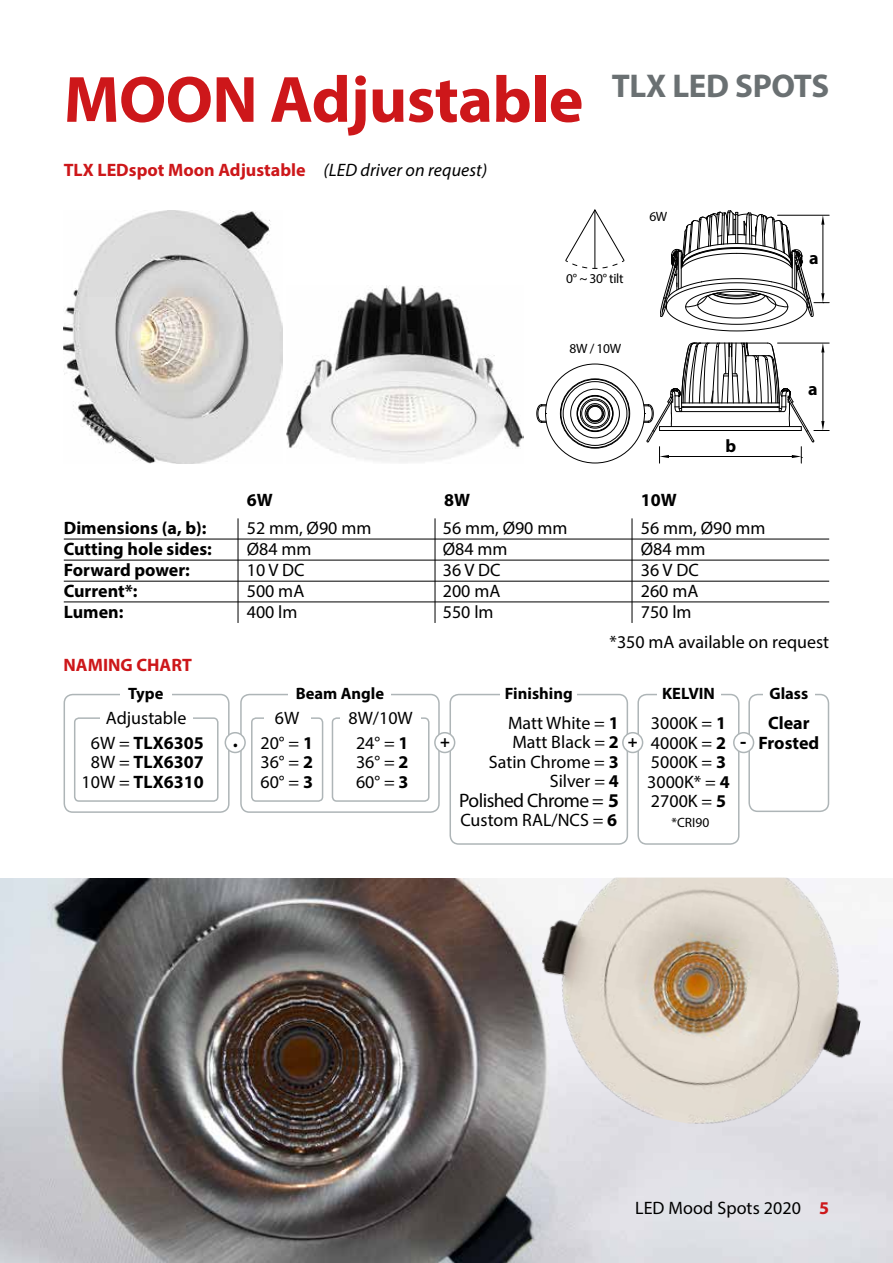
<style>
.page{position:relative;width:893px;height:1263px;background:#fff}
.page>*{position:absolute;margin:0;border:0;box-sizing:border-box;transform-origin:0 0}
.t1{font:700 66px "Myriad Pro";letter-spacing:-.01em;color:#cd171a}
.t2{font:700 33px "Myriad Pro";letter-spacing:-.01em;color:#6a7072}
.t3{font:19.5px "Myriad Pro";letter-spacing:-.03em;color:#000}
.t4{font:700 19.5px "Myriad Pro";color:#000}
.t5{font:18px/19.5px "Myriad Pro";color:#000;text-align:justify}
.t6{font:700 18px/19.5px "Myriad Pro";color:#000;text-align:center}
.t7{font:700 18px "Myriad Pro";color:#cd171a}
.t8{font:700 16.5px "Myriad Pro";color:#000}
.t9{font:13.5px "Myriad Pro";letter-spacing:-.025em;color:#000}
.s1{font-weight:400;font-style:italic;color:#000}
.s2{font-weight:400}
.s3{font-weight:700}
</style>
<div class="page">
<svg style="left:565px;top:209px;width:60px;height:60px"></svg>
<img style="left:0;top:878px;width:893px;height:385px">
<div style="left:561px;top:379px;width:68px;height:69px;border:1px solid #000;border-radius:50%"></div>
<div style="left:563px;top:381px;width:64px;height:64px;border:1px solid #000;border-radius:50%"></div>
<div style="left:570px;top:389px;width:50px;height:49px;border:1px solid #000;border-radius:50%"></div>
<div style="left:577px;top:395px;width:36px;height:37px;border:1px solid #000;border-radius:50%"></div>
<div style="left:577px;top:396px;width:36px;height:35px;border:1px solid #000;border-radius:50%"></div>
<div style="left:580px;top:399px;width:30px;height:29px;border:1px solid #000;border-radius:50%"></div>
<div style="left:581px;top:400px;width:27px;height:27px;border:1px solid #000;border-radius:50%"></div>
<div style="left:585px;top:403px;width:20px;height:20px;border:1px solid #000;border-radius:50%"></div>
<div style="left:586px;top:405px;width:18px;height:17px;border:1px solid #000;border-radius:50%"></div>
<div style="left:587px;top:405px;width:16px;height:16px;border:1px solid #000;border-radius:50%"></div>
<div style="left:588px;top:406px;width:14px;height:15px;border:1px solid #000;border-radius:50%"></div>
<svg style="left:537px;top:404px;width:10px;height:19px"></svg>
<svg style="left:644px;top:343px;width:185px;height:120px"></svg>
<img style="left:64px;top:211px;width:218px;height:252px">
<hr style="left:64px;top:539px;width:765px;height:1px;background:#000">
<hr style="left:64px;top:560px;width:765px;height:1px;background:#000">
<hr style="left:64px;top:581px;width:765px;height:1px;background:#000">
<hr style="left:64px;top:602px;width:765px;height:1px;background:#000">
<hr style="left:435px;top:518px;width:1px;height:105px;background:#000">
<hr style="left:632px;top:518px;width:1px;height:105px;background:#000">
<hr style="left:238px;top:518px;width:1px;height:105px;background:#000">
<img style="left:287px;top:285px;width:236px;height:178px">
<svg style="left:660px;top:211px;width:169px;height:120px"></svg>
<div style="left:449px;top:694px;width:179px;height:151px;border:2px solid #aeb5b7;border-radius:9px"></div>
<div style="left:501px;top:687px;width:76px;height:16px;background:#fff"></div>
<div style="left:637px;top:694px;width:102px;height:151px;border:2px solid #aeb5b7;border-radius:9px"></div>
<div style="left:657px;top:687px;width:63px;height:16px;background:#fff"></div>
<div style="left:748px;top:694px;width:81px;height:118px;border:2px solid #aeb5b7;border-radius:9px"></div>
<div style="left:763px;top:687px;width:51px;height:16px;background:#fff"></div>
<div style="left:64px;top:694px;width:166px;height:119px;border:2px solid #aeb5b7;border-radius:9px"></div>
<div style="left:74px;top:717px;width:145px;height:85px;border:2px solid #aeb5b7;border-radius:4px"></div>
<div style="left:120px;top:687px;width:51px;height:16px;background:#fff"></div>
<div style="left:100px;top:710px;width:93px;height:16px;background:#fff"></div>
<div style="left:240px;top:694px;width:200px;height:119px;border:2px solid #aeb5b7;border-radius:9px"></div>
<div style="left:251px;top:717px;width:72px;height:85px;border:2px solid #aeb5b7;border-radius:4px"></div>
<div style="left:289px;top:687px;width:102px;height:16px;background:#fff"></div>
<div style="left:264px;top:710px;width:47px;height:16px;background:#fff"></div>
<div style="left:332px;top:717px;width:97px;height:85px;border:2px solid #aeb5b7;border-radius:4px"></div>
<div style="left:340px;top:710px;width:81px;height:16px;background:#fff"></div>
<div style="left:225px;top:733px;width:20px;height:19px;background:#fff;border-radius:50%"></div>
<div style="left:225px;top:732px;width:21px;height:21px;border:2px solid #aeb5b7;border-radius:50%"></div>
<div style="left:435px;top:733px;width:20px;height:19px;background:#fff;border-radius:50%"></div>
<div style="left:434px;top:732px;width:21px;height:21px;border:2px solid #aeb5b7;border-radius:50%"></div>
<div style="left:623px;top:733px;width:20px;height:19px;background:#fff;border-radius:50%"></div>
<div style="left:622px;top:732px;width:21px;height:21px;border:2px solid #aeb5b7;border-radius:50%"></div>
<div style="left:734px;top:733px;width:19px;height:19px;background:#fff;border-radius:50%"></div>
<div style="left:733px;top:732px;width:21px;height:21px;border:2px solid #aeb5b7;border-radius:50%"></div>
<img style="left:540px;top:878px;width:324px;height:246px">
<h1 class="t1" style="left:64px;top:57px;width:521px">MOON Adjustable</h1>
<p class="t7" style="left:64px;top:158px;width:425px">TLX LEDspot Moon Adjustable <span class="s1">(LED driver on request)</span></p>
<h2 class="t2" style="left:612px;top:64px;width:219px">TLX LED SPOTS</h2>
<p class="t9" style="left:649px;top:208px;width:20px">6W</p>
<p class="t6" style="left:809px;top:247px;width:11px">a</p>
<p class="t9" style="left:566px;top:271px;width:59px">0° ~ 30° tilt</p>
<p class="t9" style="left:570px;top:340px;width:53px">8W / 10W</p>
<p class="t6" style="left:247px;top:489px;width:27px">6W</p>
<p class="t6" style="left:444px;top:489px;width:27px">8W</p>
<p class="t6" style="left:641px;top:489px;width:37px">10W</p>
<p class="t6" style="left:725px;top:436px;width:12px">b</p>
<p class="t6" style="left:64px;top:518px;width:144px">Dimensions (a, b):</p>
<p class="t5" style="left:247px;top:518px;width:126px">52 mm, Ø90 mm</p>
<p class="t5" style="left:443px;top:518px;width:126px">56 mm, Ø90 mm</p>
<p class="t5" style="left:641px;top:518px;width:126px">56 mm, Ø90 mm</p>
<p class="t6" style="left:64px;top:539px;width:150px">Cutting hole sides:</p>
<p class="t5" style="left:247px;top:539px;width:66px">Ø84 mm</p>
<p class="t5" style="left:443px;top:539px;width:66px">Ø84 mm</p>
<p class="t5" style="left:641px;top:539px;width:66px">Ø84 mm</p>
<p class="t6" style="left:64px;top:560px;width:128px">Forward power:</p>
<p class="t5" style="left:247px;top:560px;width:59px">10 V DC</p>
<p class="t5" style="left:443px;top:560px;width:59px">36 V DC</p>
<p class="t5" style="left:641px;top:560px;width:59px">36 V DC</p>
<p class="t6" style="left:64px;top:581px;width:75px">Current*:</p>
<p class="t5" style="left:247px;top:581px;width:59px">500 mA</p>
<p class="t5" style="left:443px;top:581px;width:59px">200 mA</p>
<p class="t5" style="left:641px;top:581px;width:59px">260 mA</p>
<p class="t6" style="left:64px;top:602px;width:61px">Lumen:</p>
<p class="t5" style="left:247px;top:602px;width:52px">400 lm</p>
<p class="t5" style="left:443px;top:602px;width:52px">550 lm</p>
<p class="t5" style="left:641px;top:602px;width:52px">750 lm</p>
<p class="t6" style="left:808px;top:378px;width:11px">a</p>
<p class="t7" style="left:64px;top:653px;width:130px">NAMING CHART</p>
<p class="t8" style="left:128px;top:683px;width:37px">Type</p>
<p class="t5" style="left:106px;top:707px;width:82px">Adjustable</p>
<p class="t6" style="left:82px;top:732px;width:124px"><span class="s2">6W =</span> TLX6305<br><span class="s2">8W =</span> TLX6307<br><span class="s2">10W =</span> TLX6310</p>
<p class="t5" style="left:609px;top:632px;width:221px">*350 mA available on request</p>
<p class="t8" style="left:296px;top:683px;width:90px">Beam Angle</p>
<p class="t5" style="left:275px;top:707px;width:26px">6W</p>
<p class="t5" style="left:356px;top:732px;width:54px">24° = <span class="s3">1<br></span>36° = <span class="s3">2<br></span>60° = <span class="s3">3</span></p>
<p class="t8" style="left:505px;top:683px;width:69px">Finishing</p>
<p class="t8" style="left:662px;top:683px;width:54px">KELVIN</p>
<p class="t5" style="left:348px;top:707px;width:66px">8W/10W</p>
<p class="t5" style="left:489px;top:713px;width:131px;text-align:right">Matt White = <span class="s3">1<br></span>Matt Black = <span class="s3">2<br></span>Satin Chrome = <span class="s3">3<br></span>Silver = <span class="s3">4</span></p>
<p class="t3" style="left:459px;top:788px;width:161px">Polished Chrome = <span class="s3">5</span></p>
<p class="t5" style="left:460px;top:810px;width:158px">Custom RAL/NCS = <span class="s3">6</span></p>
<p class="t5" style="left:647px;top:713px;width:84px;text-align:left">3000K = <span class="s3">1<br></span>4000K = <span class="s3">2<br></span>5000K = <span class="s3">3<br></span>3000K* = <span class="s3">4<br></span>2700K = <span class="s3">5</span></p>
<p class="t9" style="left:671px;top:814px;width:39px">*CRI90</p>
<p class="t5" style="left:260px;top:732px;width:54px">20° = <span class="s3">1<br></span>36° = <span class="s3">2<br></span>60° = <span class="s3">3</span></p>
<p class="t4" style="left:233px;top:728px;width:7px">.</p>
<p class="t8" style="left:440px;top:731px;width:11px">+</p>
<p class="t8" style="left:628px;top:731px;width:11px">+</p>
<p class="t4" style="left:740px;top:729px;width:8px">-</p>
<p class="t8" style="left:769px;top:683px;width:40px">Glass</p>
<p class="t6" style="left:758px;top:713px;width:62px">Clear<br>Frosted</p>
<p class="t5" style="left:635px;top:1197px;width:167px">LED Mood Spots 2020</p>
<p class="t5" style="left:703px;top:1197px;width:11px">n</p>
<p class="t7" style="left:819px;top:1196px;width:11px">5</p>
</div>
